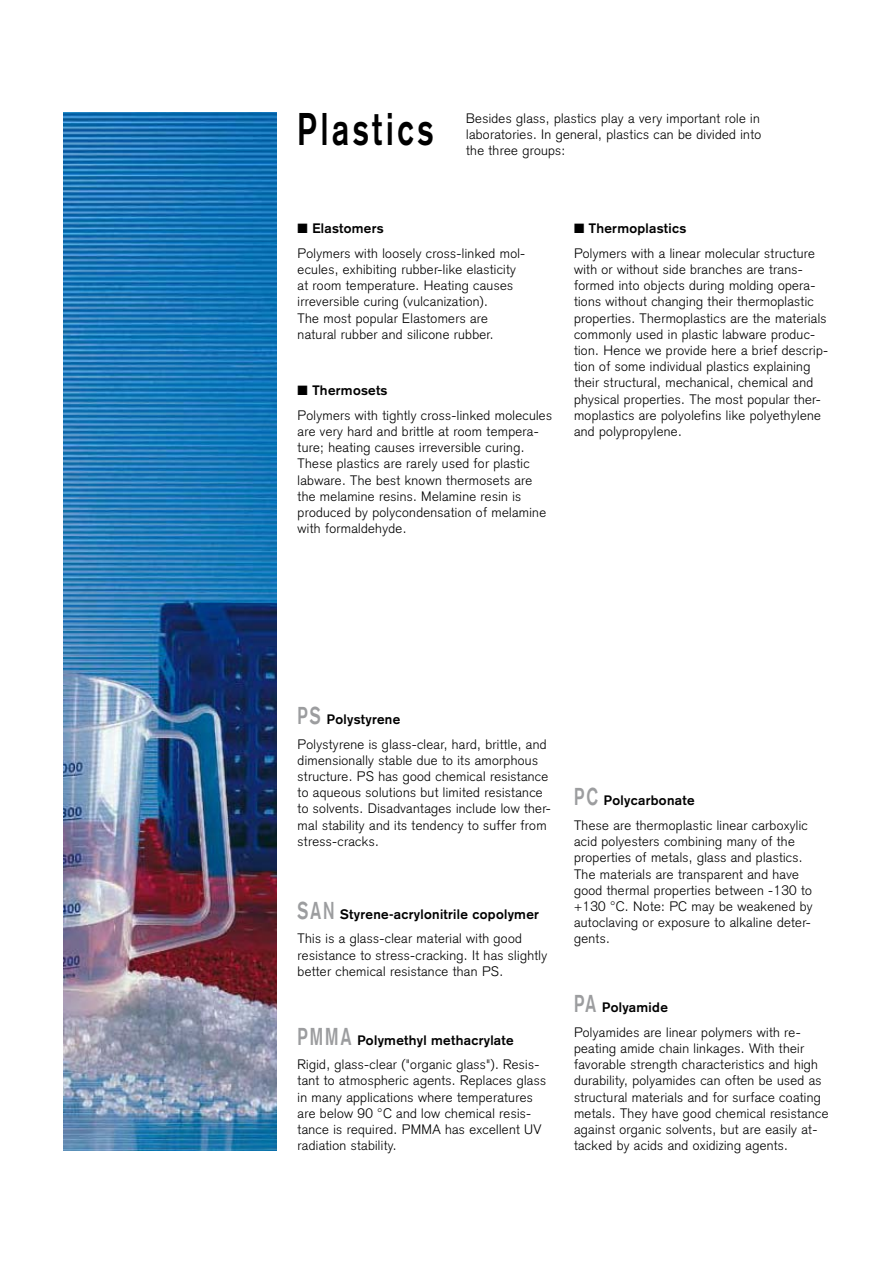
<style>
.page{position:relative;width:893px;height:1263px;background:#fff}
.page>*{position:absolute;margin:0;border:0;box-sizing:border-box;transform-origin:0 0}
.t1{font:700 45px "Akzidenz Grotesk";letter-spacing:.12em;color:#000;scale:.7 1}
.t2{font:300 13.5px/16.2px "Akzidenz Grotesk";letter-spacing:.025em;color:#000}
.t3{font:700 13.5px "Akzidenz Grotesk";letter-spacing:.025em;color:#000}
.s1{font-weight:700;font-size:24px;color:#9c9d9f}
.s2{font-weight:700}
</style>
<div class="page">
<img style="left:64px;top:113px;width:212px;height:1037px">
<h1 class="t1" style="left:298px;top:113px;width:195px">Plastics</h1>
<p class="t2" style="left:466px;top:112px;width:296px;text-align:justify">Besides glass, plastics play a very important role in laboratories. In general, plastics can be divided into the three groups:</p>
<p class="t3" style="left:312px;top:223px;width:73px">Elastomers</p>
<p class="t2" style="left:298px;top:247px;width:229px">Polymers with loosely cross-linked mol&shy;ecules, exhibiting rubber-like elasticity at room temperature. Heating causes irreversible curing (vulcanization).<br>The most popular Elastomers are natural rubber and silicone rubber.</p>
<p class="t3" style="left:312px;top:385px;width:77px">Thermosets</p>
<p class="t2" style="left:298px;top:409px;width:256px">Polymers with tightly cross-linked molecules are very hard and brittle at room tempera&shy;ture; heating causes irreversible curing.<br>These plastics are rarely used for plastic labware. The best known thermosets are the melamine resins. Melamine resin is produced by polycondensation of melamine with formaldehyde.</p>
<p class="t3" style="left:589px;top:223px;width:99px">Thermoplastics</p>
<p class="t2" style="left:574px;top:247px;width:256px">Polymers with a linear molecular structure with or without side branches are trans&shy;formed into objects during molding opera&shy;tions without changing their thermoplastic properties. Thermoplastics are the materials commonly used in plastic labware produc&shy;tion. Hence we provide here a brief descrip&shy;tion of some individual plastics explaining their structural, mechanical, chemical and physical properties. The most popular ther&shy;moplastics are polyolefins like polyethylene and polypropylene.</p>
<p class="t2" style="left:298px;top:708px;width:250px;line-height:24.8px"><span class="s1">PS</span> <span class="s2">Polystyrene<br></span>Polystyrene is glass-clear, hard, brittle, and</p>
<p class="t2" style="left:298px;top:754px;width:255px">dimensionally stable due to its amorphous structure. PS has good chemical resistance to aqueous solutions but limited resistance to solvents. Disadvantages include low ther&shy;mal stability and its tendency to suffer from stress-cracks.</p>
<p class="t2" style="left:298px;top:903px;width:243px;line-height:24.8px"><span class="s1">SAN</span> <span class="s2">Styrene-acrylonitrile copolymer<br></span>This is a glass-clear material with good</p>
<p class="t2" style="left:298px;top:948px;width:251px">resistance to stress-cracking. It has slightly better chemical resistance than PS.</p>
<p class="t2" style="left:298px;top:1029px;width:243px;line-height:24.8px"><span class="s1">PMMA</span> <span class="s2">Polymethyl methacrylate<br></span>Rigid, glass-clear ("organic glass"). Resis-</p>
<p class="t2" style="left:298px;top:1074px;width:250px">tant to atmospheric agents. Replaces glass in many applications where temperatures are below 90 °C and low chemical resis&shy;tance is required. PMMA has excellent UV radiation stability.</p>
<p class="t2" style="left:574px;top:790px;width:235px;line-height:24.8px"><span class="s1">PC</span> <span class="s2">Polycarbonate<br></span>These are thermoplastic linear carboxylic</p>
<p class="t2" style="left:574px;top:835px;width:240px">acid polyesters combining many of the properties of metals, glass and plastics.<br>The materials are transparent and have good thermal properties between -130 to +130 °C. Note: PC may be weakened by autoclaving or exposure to alkaline deter&shy;gents.</p>
<p class="t2" style="left:574px;top:997px;width:228px;line-height:24.8px"><span class="s1">PA</span> <span class="s2">Polyamide<br></span>Polyamides are linear polymers with re-</p>
<p class="t2" style="left:574px;top:1042px;width:256px">peating amide chain linkages. With their favorable strength characteristics and high durability, polyamides can often be used as structural materials and for surface coating metals. They have good chemical resistance against organic solvents, but are easily at&shy;tacked by acids and oxidizing agents.</p>
</div>
